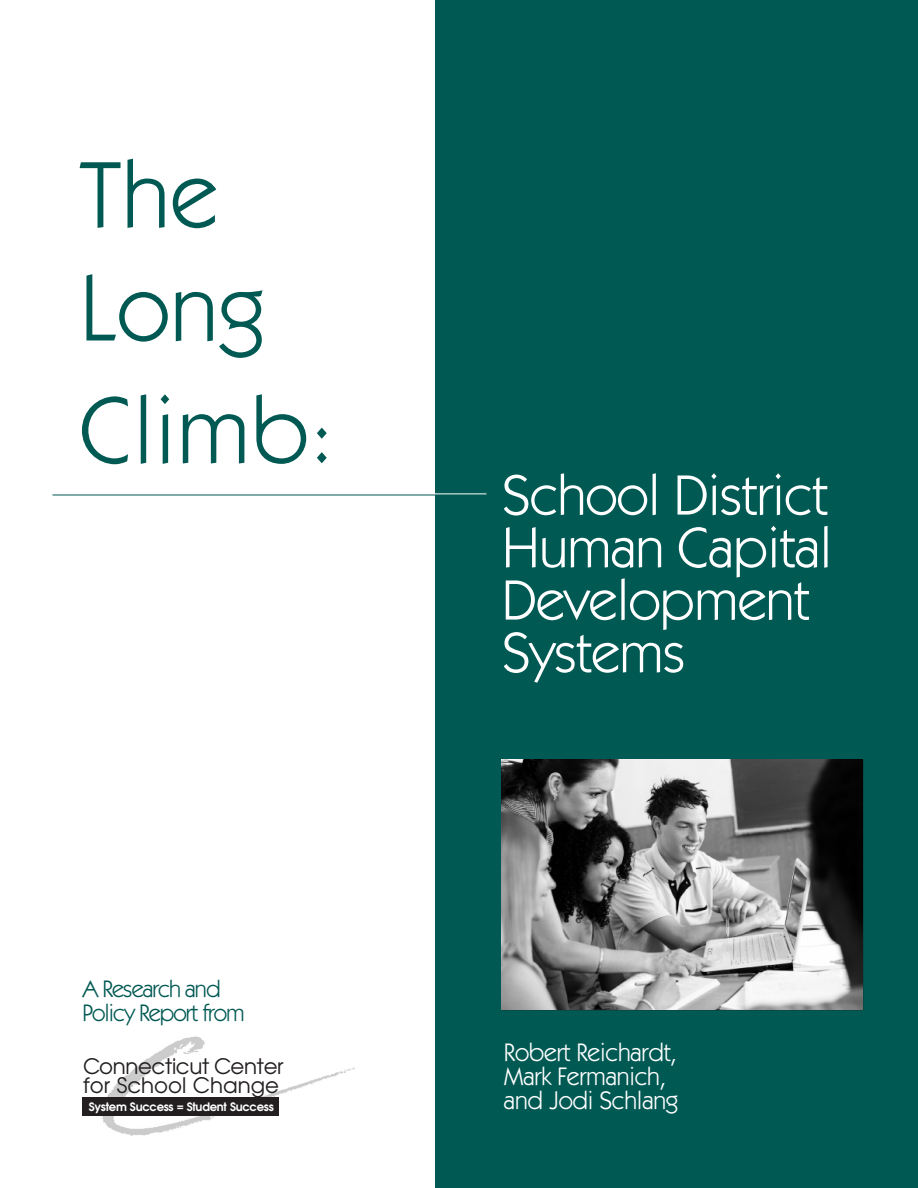
<style>
.page{position:relative;width:918px;height:1188px;background:#fff}
.page>*{position:absolute;margin:0;border:0;box-sizing:border-box;transform-origin:0 0}
.t1{font:94.5px/122.2px "Itc Kabel";letter-spacing:.01em;color:#005953}
.t2{font:57px "Itc Kabel";letter-spacing:-.01em;color:#fff}
.t3{font:25.5px "Itc Kabel";letter-spacing:-.01em;color:#fff}
.t4{font:24px "Itc Kabel";letter-spacing:-.04em;color:#005953}
.t5{font:21.3px "Avant Garde";letter-spacing:-.015em;color:#231f20}
.t6{font:600 11.55px "Avant Garde";letter-spacing:-.025em;color:#fff}
</style>
<div class="page">
<div style="left:436px;top:0;width:482px;height:1188px;background:#005953"></div>
<img style="left:100px;top:1036px;width:255px;height:100px">
<div style="left:82px;top:1098px;width:197px;height:18px;background:#231f20"></div>
<hr style="left:52px;top:495px;width:386px;height:1px;background:#005953">
<hr style="left:435px;top:494px;width:51px;height:1px;background:#fff">
<img style="left:502px;top:760px;width:360px;height:249px">
<p class="t1" style="left:80px;top:132px;width:140px">The</p>
<p class="t1" style="left:80px;top:246px;width:256px">Long<br>Climb:</p>
<p class="t4" style="left:82px;top:975px;width:140px">A Research and</p>
<p class="t4" style="left:82px;top:999px;width:164px">Policy Report from</p>
<p class="t5" style="left:83px;top:1053px;width:202px">Connecticut Center</p>
<p class="t5" style="left:83px;top:1072px;width:197px">for School Change</p>
<p class="t6" style="left:89px;top:1099px;width:187px">System Success = Student Success</p>
<p class="t2" style="left:502px;top:462px;width:328px">School District</p>
<p class="t2" style="left:502px;top:514px;width:332px">Human Capital</p>
<p class="t2" style="left:502px;top:567px;width:309px">Development</p>
<p class="t2" style="left:502px;top:619px;width:185px">Systems</p>
<p class="t3" style="left:504px;top:1038px;width:174px">Robert Reichardt,</p>
<p class="t3" style="left:504px;top:1062px;width:164px">Mark Fermanich,</p>
<p class="t3" style="left:504px;top:1086px;width:176px">and Jodi Schlang</p>
</div>
